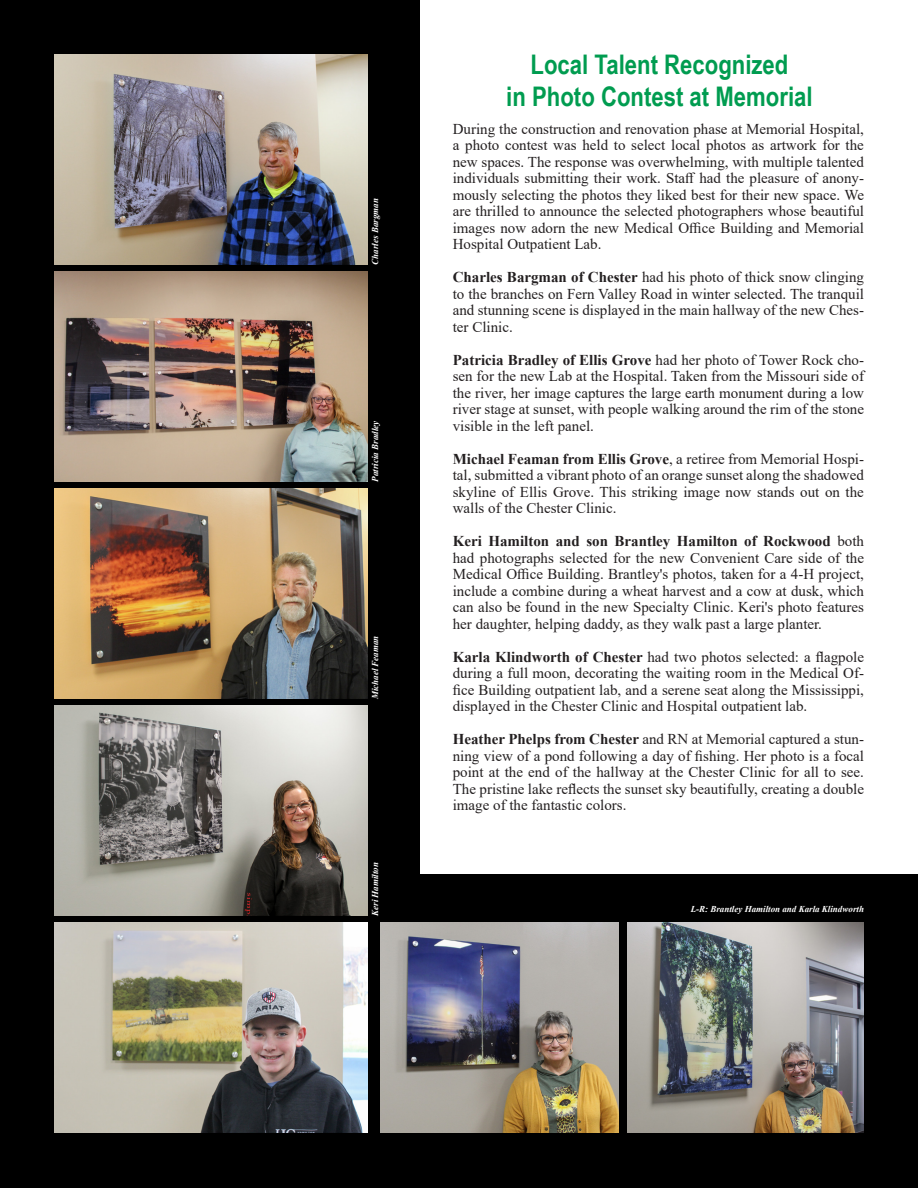
<style>
.page{position:relative;width:918px;height:1188px;background:#fff}
.page>*{position:absolute;margin:0;border:0;box-sizing:border-box;transform-origin:0 0}
.Story_Header{font:700 27px "Arial Narrow";color:#009c50}
.Newsletter_Paragraph_Style{font:15px/16.5px "Times New Roman";color:#231f20;text-align:justify}
.Photo_Caption{font:italic 700 9px "Times New Roman";color:#fff}
.s1{font-weight:700}
</style>
<div class="page">
<div style="left:0;top:0;width:419px;height:1188px;background:#000"></div>
<div style="left:0;top:874px;width:918px;height:314px;background:#000"></div>
<img style="left:54px;top:922px;width:313px;height:211px">
<img style="left:54px;top:54px;width:313px;height:211px">
<img style="left:381px;top:922px;width:237px;height:211px">
<img style="left:628px;top:922px;width:236px;height:211px">
<img style="left:54px;top:705px;width:313px;height:211px">
<img style="left:54px;top:488px;width:313px;height:211px">
<img style="left:54px;top:271px;width:313px;height:211px">
<p class="Photo_Caption" style="left:369px;top:265px;width:68px;rotate:-90deg">Charles Bargman</p>
<p class="Photo_Caption" style="left:369px;top:482px;width:63px;rotate:-90deg">Patricia Bradley</p>
<p class="Photo_Caption" style="left:369px;top:699px;width:65px;rotate:-90deg">Michael Feaman</p>
<p class="Photo_Caption" style="left:369px;top:916px;width:55px;rotate:-90deg">Keri Hamilton</p>
<p class="Story_Header" style="left:530px;top:44px;width:259px">Local Talent Recognized</p>
<p class="Story_Header" style="left:506px;top:76px;width:308px">in Photo Contest at Memorial</p>
<p class="Newsletter_Paragraph_Style" style="left:453px;top:120px;width:413px">During the construction and renovation phase at Memorial Hospital, a photo contest was held to select local photos as artwork for the new spaces. The response was overwhelming, with multiple talented individuals submitting their work. Staff had the pleasure of anony&shy;mously selecting the photos they liked best for their new space. We are thrilled to announce the selected photographers whose beautiful images now adorn the new Medical Office Building and Memorial Hospital Outpatient Lab.</p>
<p class="Newsletter_Paragraph_Style" style="left:453px;top:268px;width:413px"><span class="s1">Charles Bargman of Chester</span> had his photo of thick snow clinging to the branches on Fern Valley Road in winter selected. The tranquil and stunning scene is displayed in the main hallway of the new Ches&shy;ter Clinic.</p>
<p class="Newsletter_Paragraph_Style" style="left:453px;top:351px;width:413px"><span class="s1">Patricia Bradley of Ellis Grove</span> had her photo of Tower Rock cho&shy;sen for the new Lab at the Hospital. Taken from the Missouri side of the river, her image captures the large earth monument during a low river stage at sunset, with people walking around the rim of the stone visible in the left panel.</p>
<p class="Newsletter_Paragraph_Style" style="left:453px;top:450px;width:413px"><span class="s1">Michael Feaman from Ellis Grove</span>, a retiree from Memorial Hospi&shy;tal, submitted a vibrant photo of an orange sunset along the shadowed skyline of Ellis Grove. This striking image now stands out on the walls of the Chester Clinic.</p>
<p class="Newsletter_Paragraph_Style" style="left:453px;top:532px;width:413px"><span class="s1">Keri Hamilton and son Brantley Hamilton of Rockwood</span> both had photographs selected for the new Convenient Care side of the Medical Office Building. Brantley's photos, taken for a 4-H project, include a combine during a wheat harvest and a cow at dusk, which can also be found in the new Specialty Clinic. Keri's photo features her daughter, helping daddy, as they walk past a large planter.</p>
<p class="Newsletter_Paragraph_Style" style="left:453px;top:648px;width:413px"><span class="s1">Karla Klindworth of Chester</span> had two photos selected: a flagpole during a full moon, decorating the waiting room in the Medical Of&shy;fice Building outpatient lab, and a serene seat along the Mississippi, displayed in the Chester Clinic and Hospital outpatient lab.</p>
<p class="Newsletter_Paragraph_Style" style="left:453px;top:730px;width:413px"><span class="s1">Heather Phelps from Chester</span> and RN at Memorial captured a stun&shy;ning view of a pond following a day of fishing. Her photo is a focal point at the end of the hallway at the Chester Clinic for all to see.<br>The pristine lake reflects the sunset sky beautifully, creating a double image of the fantastic colors.</p>
<p class="Photo_Caption" style="left:691px;top:903px;width:175px">L-R: Brantley Hamilton and Karla Klindworth</p>
</div>
